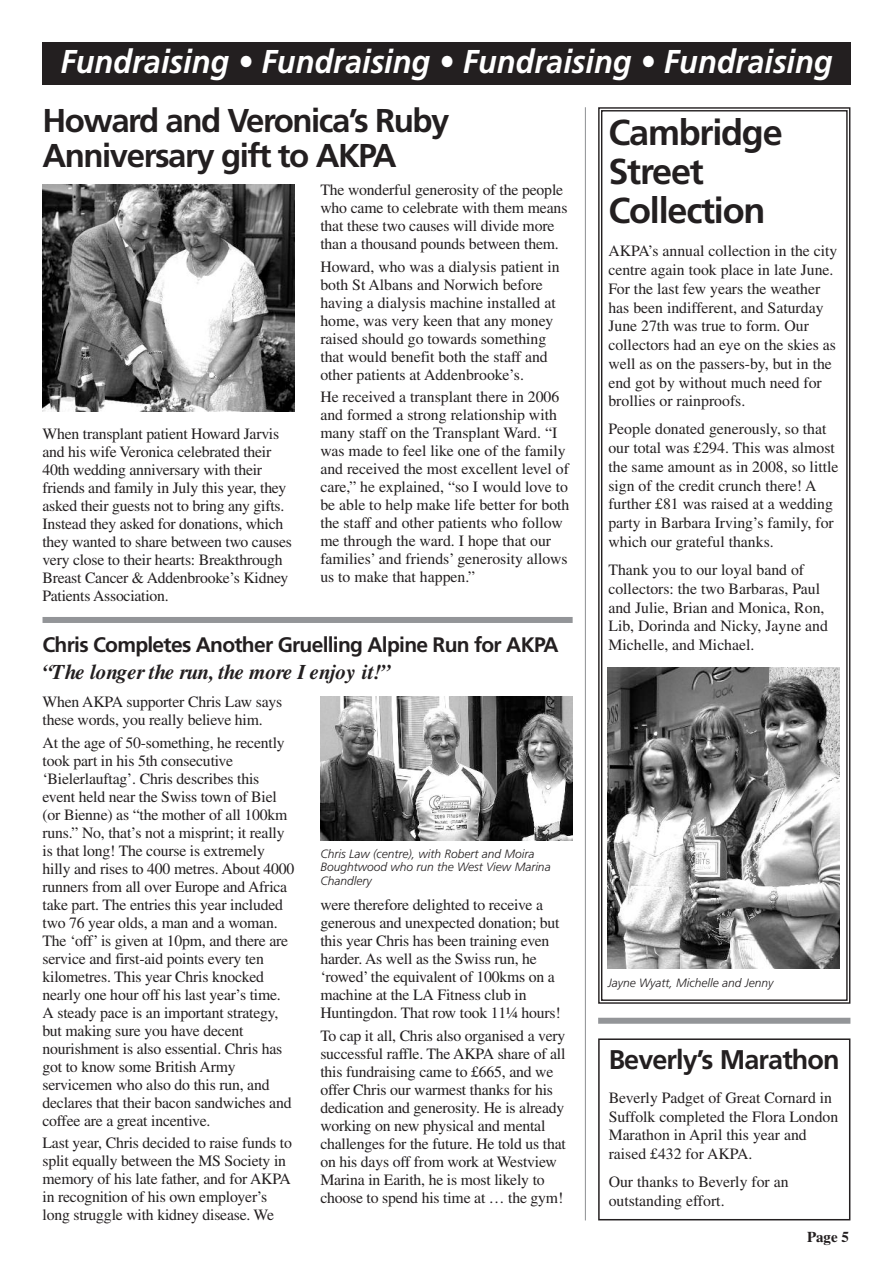
<style>
.page{position:relative;width:893px;height:1263px;background:#fff}
.page>*{position:absolute;margin:0;border:0;box-sizing:border-box;transform-origin:0 0}
.t1{font:700 36px/39px "Frutiger";letter-spacing:-.035em;color:#231f20}
.t2{font:italic 700 33px "Frutiger";color:#fff;scale:.93 1}
.t3{font:700 33px/34.5px "Frutiger";letter-spacing:-.045em;color:#231f20}
.t4{font:700 27px "Frutiger";letter-spacing:-.035em;color:#231f20}
.t5{font:700 21px "Frutiger";letter-spacing:-.035em;color:#231f20}
.t6{font:italic 700 21px "Times";color:#231f20}
.t7{font:15.75px/18px "Times";letter-spacing:-.01em;color:#231f20}
.t8{font:15px "Times Bold TT";color:#231f20}
.t9{font:italic 300 12px/13.5px "Frutiger";color:#231f20}
</style>
<div class="page">
<div style="left:43px;top:43px;width:807px;height:42px;background:#231f20"></div>
<img style="left:43px;top:184px;width:252px;height:227px">
<div style="left:43px;top:617px;width:530px;height:6px;background:#939598"></div>
<hr style="left:585px;top:107px;width:1px;height:1113px;background:#939598">
<div style="left:598px;top:107px;width:252px;height:897px;border:1px solid #231f20"></div>
<div style="left:601px;top:110px;width:247px;height:891px;border:1px solid #231f20"></div>
<img style="left:608px;top:667px;width:231px;height:302px">
<img style="left:320px;top:696px;width:253px;height:144px">
<div style="left:598px;top:1018px;width:252px;height:6px;background:#939598"></div>
<div style="left:598px;top:1038px;width:252px;height:182px;border:2px solid #231f20"></div>
<h2 class="t2" style="left:60px;top:42px;width:832px">Fundraising • Fundraising • Fundraising • Fundraising</h2>
<h2 class="t3" style="left:43px;top:103px;width:408px">Howard and Veronica’s Ruby<br>Anniversary gift to AKPA</h2>
<h1 class="t1" style="left:608px;top:113px;width:176px">Cambridge<br>Street<br>Collection</h1>
<p class="t7" style="left:608px;top:242px;width:231px;line-height:18.8px">AKPA’s annual collection in the city centre again took place in late June.<br>For the last few years the weather has been indifferent, and Saturday June 27th was true to form. Our collectors had an eye on the skies as well as on the passers-by, but in the end got by without much need for brollies or rainproofs.</p>
<p class="t7" style="left:608px;top:420px;width:232px;line-height:18.8px">People donated generously, so that our total was £294. This was almost the same amount as in 2008, so little sign of the credit crunch there! A further £81 was raised at a wedding party in Barbara Irving’s family, for which our grateful thanks.</p>
<p class="t7" style="left:608px;top:560px;width:221px;line-height:18.8px">Thank you to our loyal band of collectors: the two Barbaras, Paul and Julie, Brian and Monica, Ron,<br>Lib, Dorinda and Nicky, Jayne and<br>Michelle, and Michael.</p>
<p class="t7" style="left:320px;top:181px;width:249px">The wonderful generosity of the people who came to celebrate with them means that these two causes will divide more than a thousand pounds between them.</p>
<p class="t7" style="left:320px;top:257px;width:241px">Howard, who was a dialysis patient in both St Albans and Norwich before having a dialysis machine installed at home, was very keen that any money raised should go towards something that would benefit both the staff and other patients at Addenbrooke’s.</p>
<p class="t7" style="left:320px;top:388px;width:251px">He received a transplant there in 2006 and formed a strong relationship with many staff on the Transplant Ward. “I was made to feel like one of the family and received the most excellent level of care,” he explained, “so I would love to be able to help make life better for both the staff and other patients who follow me through the ward. I hope that our families’ and friends’ generosity allows us to make that happen.”</p>
<p class="t7" style="left:43px;top:424px;width:251px">When transplant patient Howard Jarvis and his wife Veronica celebrated their 40th wedding anniversary with their friends and family in July this year, they asked their guests not to bring any gifts.<br>Instead they asked for donations, which they wanted to share between two causes very close to their hearts: Breakthrough Breast Cancer &amp; Addenbrooke’s Kidney Patients Association.</p>
<h3 class="t5" style="left:43px;top:633px;width:518px">Chris Completes Another Gruelling Alpine Run for AKPA</h3>
<h3 class="t6" style="left:43px;top:659px;width:350px">“The longer the run, the more I enjoy it!”</h3>
<p class="t7" style="left:43px;top:693px;width:241px">When AKPA supporter Chris Law says these words, you really believe him.</p>
<p class="t7" style="left:43px;top:733px;width:253px">At the age of 50-something, he recently took part in his 5th consecutive ‘Bielerlauftag’. Chris describes this event held near the Swiss town of Biel (or Bienne) as “the mother of all 100km runs.” No, that’s not a misprint; it really is that long! The course is extremely hilly and rises to 400 metres. About 4000 runners from all over Europe and Africa take part. The entries this year included two 76 year olds, a man and a woman.<br>The ‘off’ is given at 10pm, and there are service and first-aid points every ten kilometres. This year Chris knocked nearly one hour off his last year’s time.<br>A steady pace is an important strategy, but making sure you have decent nourishment is also essential. Chris has got to know some British Army servicemen who also do this run, and declares that their bacon sandwiches and coffee are a great incentive.</p>
<p class="t7" style="left:43px;top:1134px;width:251px">Last year, Chris decided to raise funds to split equally between the MS Society in memory of his late father, and for AKPA in recognition of his own employer’s long struggle with kidney disease. We</p>
<p class="t9" style="left:320px;top:847px;width:232px">Chris Law (centre), with Robert and Moira<br>Boughtwood who run the West View Marina<br>Chandlery</p>
<p class="t7" style="left:320px;top:896px;width:242px">were therefore delighted to receive a generous and unexpected donation; but this year Chris has been training even harder. As well as the Swiss run, he ‘rowed’ the equivalent of 100kms on a machine at the LA Fitness club in Huntingdon. That row took 11¼ hours!</p>
<p class="t7" style="left:320px;top:1026px;width:247px">To cap it all, Chris also organised a very successful raffle. The AKPA share of all this fundraising came to £665, and we offer Chris our warmest thanks for his dedication and generosity. He is already working on new physical and mental challenges for the future. He told us that on his days off from work at Westview Marina in Earith, he is most likely to choose to spend his time at … the gym!</p>
<p class="t9" style="left:608px;top:976px;width:167px">Jayne Wyatt, Michelle and Jenny</p>
<h3 class="t4" style="left:609px;top:1044px;width:232px">Beverly’s Marathon</h3>
<p class="t7" style="left:609px;top:1088px;width:231px;line-height:18.8px">Beverly Padget of Great Cornard in<br>Suffolk completed the Flora London<br>Marathon in April this year and raised £432 for AKPA.</p>
<p class="t7" style="left:609px;top:1172px;width:181px;line-height:18.8px">Our thanks to Beverly for an outstanding effort.</p>
<p class="t8" style="left:807px;top:1226px;width:43px">Page 5</p>
</div>
